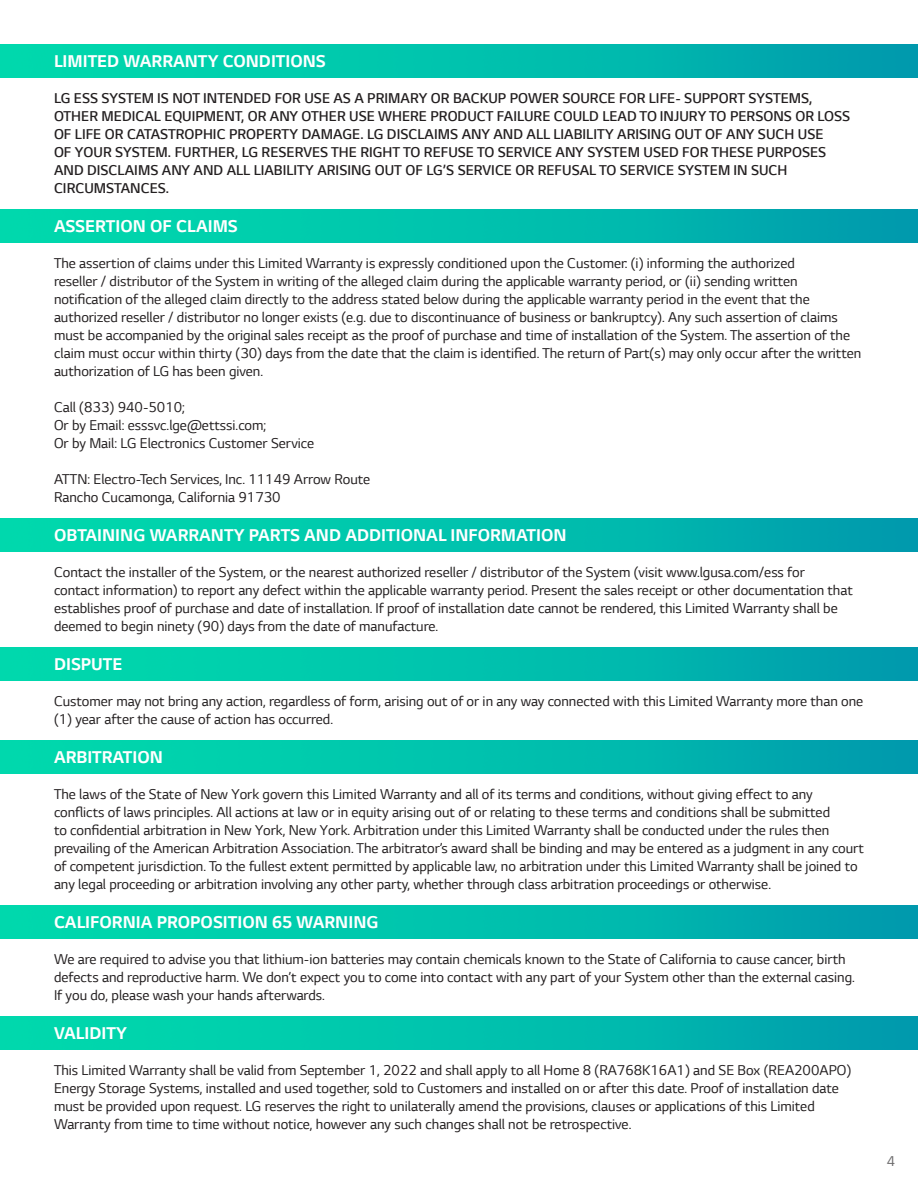
<style>
.page{position:relative;width:918px;height:1188px;background:#fff}
.page>*{position:absolute;margin:0;border:0;box-sizing:border-box;transform-origin:0 0}
.t1{font:700 18px "LG Smart";color:#fff}
.t2{font:15px/18px "LG Smart";color:#231f20}
.t3{font:300 15px/18px "LG Smart";color:#231f20}
.t4{font:15px "LG Smart";color:#6c6b6c}
</style>
<div class="page">
<img style="left:0;top:44px;width:918px;height:34px">
<img style="left:0;top:209px;width:918px;height:34px">
<img style="left:0;top:518px;width:918px;height:34px">
<img style="left:0;top:647px;width:918px;height:34px">
<img style="left:0;top:740px;width:918px;height:34px">
<img style="left:0;top:905px;width:918px;height:34px">
<img style="left:0;top:1016px;width:918px;height:34px">
<p class="t1" style="left:54px;top:50px;width:273px">LIMITED WARRANTY CONDITIONS</p>
<p class="t3" style="left:54px;top:89px;width:798px">LG ESS SYSTEM IS NOT INTENDED FOR USE AS A PRIMARY OR BACKUP POWER SOURCE FOR LIFE- SUPPORT SYSTEMS, OTHER MEDICAL EQUIPMENT, OR ANY OTHER USE WHERE PRODUCT FAILURE COULD LEAD TO INJURY TO PERSONS OR LOSS OF LIFE OR CATASTROPHIC PROPERTY DAMAGE. LG DISCLAIMS ANY AND ALL LIABILITY ARISING OUT OF ANY SUCH USE<br>OF YOUR SYSTEM. FURTHER, LG RESERVES THE RIGHT TO REFUSE TO SERVICE ANY SYSTEM USED FOR THESE PURPOSES AND DISCLAIMS ANY AND ALL LIABILITY ARISING OUT OF LG’S SERVICE OR REFUSAL TO SERVICE SYSTEM IN SUCH CIRCUMSTANCES.</p>
<p class="t1" style="left:54px;top:215px;width:185px">ASSERTION OF CLAIMS</p>
<p class="t2" style="left:54px;top:254px;width:743px">The assertion of claims under this Limited Warranty is expressly conditioned upon the Customer: (i) informing the authorized</p>
<p class="t2" style="left:54px;top:272px;width:809px">reseller / distributor of the System in writing of the alleged claim during the applicable warranty period, or (ii) sending written notification of the alleged claim directly to the address stated below during the applicable warranty period in the event that the authorized reseller / distributor no longer exists (e.g. due to discontinuance of business or bankruptcy). Any such assertion of claims must be accompanied by the original sales receipt as the proof of purchase and time of installation of the System. The assertion of the claim must occur within thirty (30) days from the date that the claim is identified. The return of Part(s) may only occur after the written authorization of LG has been given.</p>
<p class="t2" style="left:54px;top:398px;width:133px">Call (833) 940-5010;</p>
<p class="t2" style="left:54px;top:416px;width:214px">Or by Email: esssvc.lge@ettssi.com;</p>
<p class="t2" style="left:54px;top:434px;width:262px">Or by Mail: LG Electronics Customer Service</p>
<p class="t2" style="left:54px;top:470px;width:318px">ATTN: Electro-Tech Services, Inc. 11149 Arrow Route</p>
<p class="t2" style="left:54px;top:488px;width:228px">Rancho Cucamonga, California 91730</p>
<p class="t1" style="left:54px;top:524px;width:514px">OBTAINING WARRANTY PARTS AND ADDITIONAL INFORMATION</p>
<p class="t2" style="left:54px;top:563px;width:800px">Contact the installer of the System, or the nearest authorized reseller / distributor of the System (visit www.lgusa.com/ess for contact information) to report any defect within the applicable warranty period. Present the sales receipt or other documentation that establishes proof of purchase and date of installation. If proof of installation date cannot be rendered, this Limited Warranty shall be deemed to begin ninety (90) days from the date of manufacture.</p>
<p class="t1" style="left:54px;top:653px;width:70px">DISPUTE</p>
<p class="t2" style="left:54px;top:692px;width:811px">Customer may not bring any action, regardless of form, arising out of or in any way connected with this Limited Warranty more than one (1) year after the cause of action has occurred.</p>
<p class="t1" style="left:54px;top:746px;width:111px">ARBITRATION</p>
<p class="t2" style="left:54px;top:785px;width:812px">The laws of the State of New York govern this Limited Warranty and all of its terms and conditions, without giving effect to any conflicts of laws principles. All actions at law or in equity arising out of or relating to these terms and conditions shall be submitted<br>to confidential arbitration in New York, New York. Arbitration under this Limited Warranty shall be conducted under the rules then prevailing of the American Arbitration Association. The arbitrator’s award shall be binding and may be entered as a judgment in any court of competent jurisdiction. To the fullest extent permitted by applicable law, no arbitration under this Limited Warranty shall be joined to any legal proceeding or arbitration involving any other party, whether through class arbitration proceedings or otherwise.</p>
<p class="t1" style="left:54px;top:911px;width:326px">CALIFORNIA PROPOSITION 65 WARNING</p>
<p class="t2" style="left:54px;top:950px;width:802px">We are required to advise you that lithium-ion batteries may contain chemicals known to the State of California to cause cancer, birth defects and reproductive harm. We don’t expect you to come into contact with any part of your System other than the external casing.<br>If you do, please wash your hands afterwards.</p>
<p class="t1" style="left:54px;top:1022px;width:75px">VALIDITY</p>
<p class="t2" style="left:54px;top:1061px;width:799px">This Limited Warranty shall be valid from September 1, 2022 and shall apply to all Home 8 (RA768K16A1) and SE Box (REA200APO)<br>Energy Storage Systems, installed and used together, sold to Customers and installed on or after this date. Proof of installation date must be provided upon request. LG reserves the right to unilaterally amend the provisions, clauses or applications of this Limited Warranty from time to time without notice, however any such changes shall not be retrospective.</p>
<p class="t4" style="left:887px;top:1153px;width:10px">4</p>
</div>
